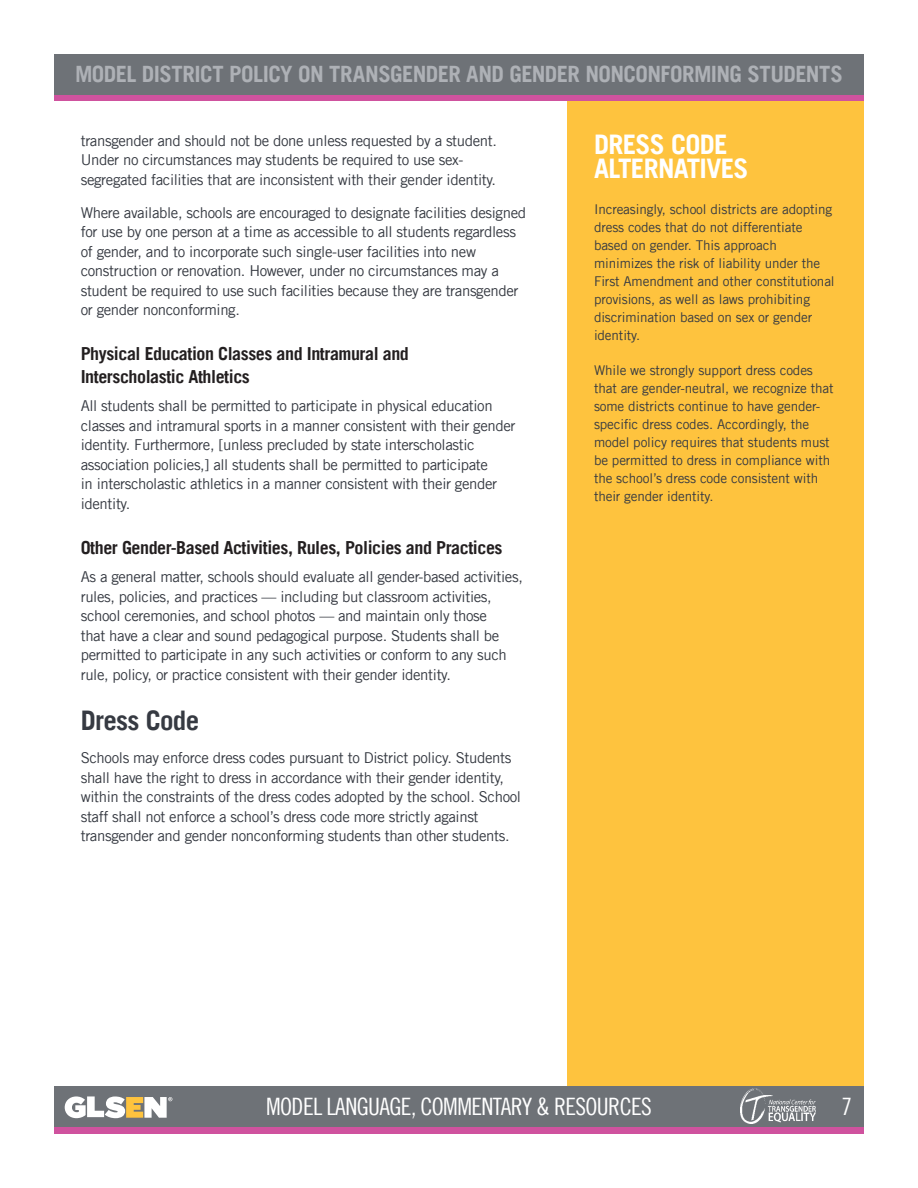
<style>
.page{position:relative;width:918px;height:1188px;background:#fff}
.page>*{position:absolute;margin:0;border:0;box-sizing:border-box;transform-origin:0 0}
.t1{font:700 27px/24px "Trade Gothic LT";letter-spacing:-.025em;color:#fff}
.t2{font:700 27px "Trade Gothic LT";letter-spacing:-.025em;color:#363a42}
.t3{font:24px "Trade Gothic LT Cond Eighteen";letter-spacing:-.025em;color:#fff}
.t4{font:700 22.5px "Trade Gothic LT";letter-spacing:-.025em;color:#aeb1b6}
.t5{font:700 18px/22.5px "Trade Gothic LT";letter-spacing:-.025em;color:#231f20}
.t6{font:15px/19.5px "Trade Gothic LT";letter-spacing:-.025em;color:#363a42}
.t7{font:13.5px/18px "Trade Gothic LT";letter-spacing:-.01em;color:#363a42}
</style>
<div class="page">
<div style="left:567px;top:54px;width:297px;height:1080px;background:#fec33e"></div>
<div style="left:54px;top:1087px;width:810px;height:40px;background:#6e7277"></div>
<div style="left:54px;top:1127px;width:810px;height:7px;background:#cf529e"></div>
<svg style="left:65px;top:1096px;width:107px;height:22px"></svg>
<img style="left:741px;top:1089px;width:74px;height:35px">
<div style="left:54px;top:94px;width:810px;height:7px;background:#cf529e"></div>
<div style="left:54px;top:54px;width:810px;height:40px;background:#6e7277"></div>
<h3 class="t4" style="left:75px;top:61px;width:769px">MODEL DISTRICT POLICY ON TRANSGENDER AND GENDER NONCONFORMING STUDENTS</h3>
<p class="t6" style="left:81px;top:131px;width:418px">transgender and should not be done unless requested by a student.<br>Under no circumstances may students be required to use sex&shy;segregated facilities that are inconsistent with their gender identity.</p>
<p class="t6" style="left:81px;top:203px;width:447px">Where available, schools are encouraged to designate facilities designed for use by one person at a time as accessible to all students regardless of gender, and to incorporate such single-user facilities into new construction or renovation. However, under no circumstances may a student be required to use such facilities because they are transgender or gender nonconforming.</p>
<p class="t5" style="left:81px;top:342px;width:330px">Physical Education Classes and Intramural and<br>Interscholastic Athletics</p>
<p class="t6" style="left:81px;top:396px;width:436px">All students shall be permitted to participate in physical education classes and intramural sports in a manner consistent with their gender identity. Furthermore, [unless precluded by state interscholastic association policies,] all students shall be permitted to participate<br>in interscholastic athletics in a manner consistent with their gender identity.</p>
<p class="t5" style="left:81px;top:536px;width:423px">Other Gender-Based Activities, Rules, Policies and Practices</p>
<p class="t6" style="left:81px;top:567px;width:444px">As a general matter, schools should evaluate all gender-based activities, rules, policies, and practices — including but classroom activities, school ceremonies, and school photos — and maintain only those<br>that have a clear and sound pedagogical purpose. Students shall be permitted to participate in any such activities or conform to any such rule, policy, or practice consistent with their gender identity.</p>
<h1 class="t2" style="left:81px;top:704px;width:120px">Dress Code</h1>
<p class="t6" style="left:81px;top:748px;width:442px">Schools may enforce dress codes pursuant to District policy. Students shall have the right to dress in accordance with their gender identity, within the constraints of the dress codes adopted by the school. School staff shall not enforce a school’s dress code more strictly against transgender and gender nonconforming students than other students.</p>
<h1 class="t1" style="left:594px;top:132px;width:156px">DRESS CODE<br>ALTERNATIVES</h1>
<p class="t7" style="left:594px;top:201px;width:242px">Increasingly, school districts are adopting dress codes that do not differentiate based on gender. This approach minimizes the risk of liability under the First Amendment and other constitutional provisions, as well as laws prohibiting discrimination based on sex or gender identity.</p>
<p class="t7" style="left:594px;top:361px;width:241px">While we strongly support dress codes that are gender-neutral, we recognize that some districts continue to have gender&shy;specific dress codes. Accordingly, the model policy requires that students must be permitted to dress in compliance with the school’s dress code consistent with their gender identity.</p>
<h2 class="t3" style="left:266px;top:1092px;width:387px">MODEL LANGUAGE, COMMENTARY &amp; RESOURCES</h2>
<h2 class="t3" style="left:841px;top:1092px;width:12px">7</h2>
</div>
